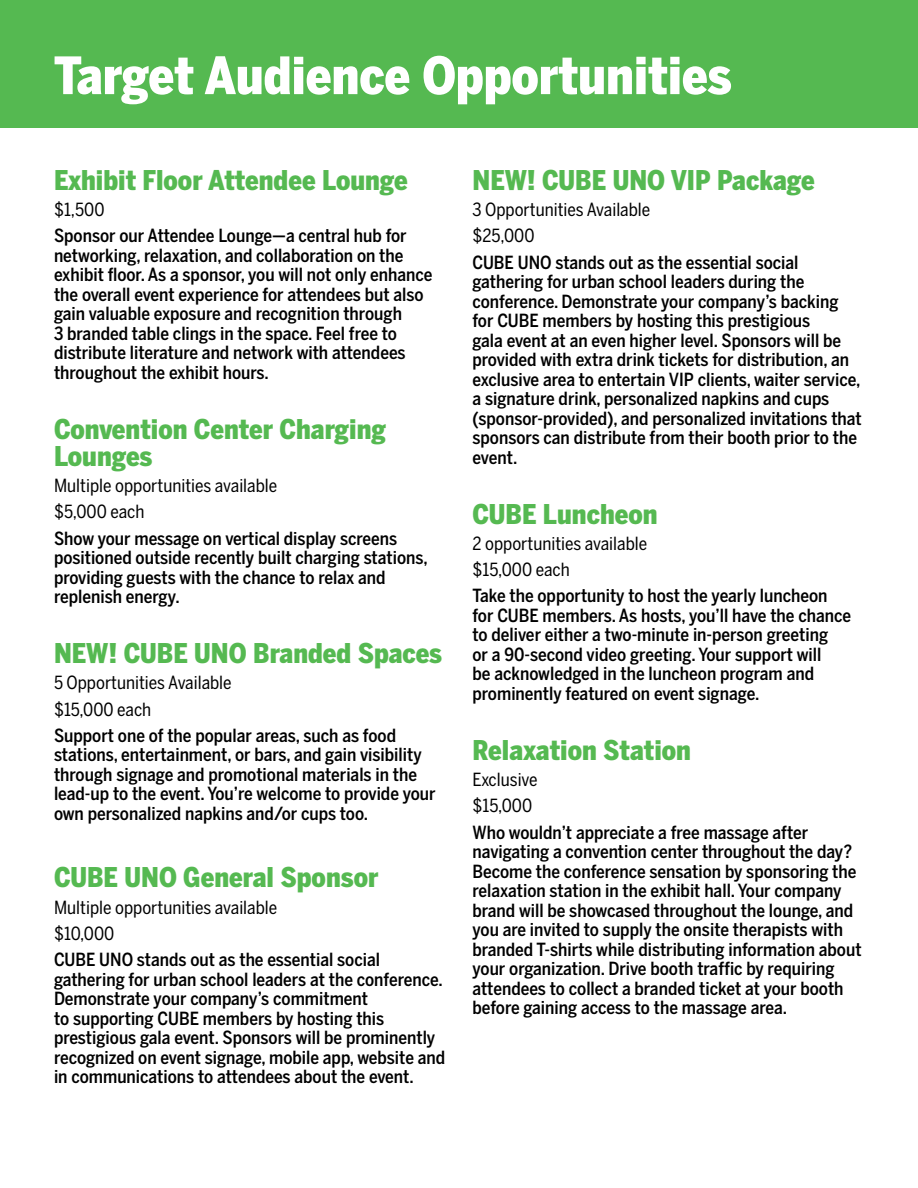
<style>
.page{position:relative;width:918px;height:1188px;background:#fff}
.page>*{position:absolute;margin:0;border:0;box-sizing:border-box;transform-origin:0 0}
.t1{font:900 51px "Benton Sans Condensed";color:#fff}
.t2{font:900 27px/27px "Benton Sans Condensed";color:#55b951}
.t3{font:500 18px/19.5px "Benton Sans Condensed";color:#000}
.t4{font:18px/26.2px "Benton Sans Condensed";color:#000}
</style>
<div class="page">
<div style="left:0;top:0;width:918px;height:128px;background:#55b951"></div>
<h1 class="t1" style="left:54px;top:43px;width:679px">Target Audience Opportunities</h1>
<h2 class="t2" style="left:54px;top:167px;width:355px">Exhibit Floor Attendee Lounge</h2>
<p class="t4" style="left:54px;top:197px;width:52px">$1,500</p>
<p class="t3" style="left:54px;top:226px;width:380px">Sponsor our Attendee Lounge—a central hub for networking, relaxation, and collaboration on the exhibit floor. As a sponsor, you will not only enhance the overall event experience for attendees but also gain valuable exposure and recognition through<br>3 branded table clings in the space. Feel free to distribute literature and network with attendees throughout the exhibit hours.</p>
<h2 class="t2" style="left:54px;top:416px;width:334px">Convention Center Charging<br>Lounges</h2>
<p class="t4" style="left:54px;top:473px;width:225px">Multiple opportunities available $5,000 each</p>
<p class="t3" style="left:54px;top:528px;width:375px">Show your message on vertical display screens positioned outside recently built charging stations, providing guests with the chance to relax and replenish energy.</p>
<h2 class="t2" style="left:54px;top:640px;width:390px">NEW! CUBE UNO Branded Spaces</h2>
<p class="t4" style="left:54px;top:670px;width:179px">5 Opportunities Available $15,000 each</p>
<p class="t3" style="left:54px;top:726px;width:383px">Support one of the popular areas, such as food stations, entertainment, or bars, and gain visibility through signage and promotional materials in the lead-up to the event. You’re welcome to provide your own personalized napkins and/or cups too.</p>
<h2 class="t2" style="left:54px;top:865px;width:326px">CUBE UNO General Sponsor</h2>
<p class="t4" style="left:54px;top:894px;width:225px">Multiple opportunities available $10,000</p>
<p class="t3" style="left:54px;top:950px;width:393px">CUBE UNO stands out as the essential social gathering for urban school leaders at the conference.<br>Demonstrate your company’s commitment<br>to supporting CUBE members by hosting this prestigious gala event. Sponsors will be prominently recognized on event signage, mobile app, website and in communications to attendees about the event.</p>
<h2 class="t2" style="left:472px;top:167px;width:344px">NEW! CUBE UNO VIP Package</h2>
<p class="t4" style="left:472px;top:197px;width:179px">3 Opportunities Available $25,000</p>
<p class="t3" style="left:472px;top:252px;width:391px">CUBE UNO stands out as the essential social gathering for urban school leaders during the conference. Demonstrate your company’s backing for CUBE members by hosting this prestigious<br>gala event at an even higher level. Sponsors will be provided with extra drink tickets for distribution, an exclusive area to entertain VIP clients, waiter service, a signature drink, personalized napkins and cups (sponsor-provided), and personalized invitations that sponsors can distribute from their booth prior to the event.</p>
<h2 class="t2" style="left:472px;top:501px;width:187px">CUBE Luncheon</h2>
<p class="t4" style="left:472px;top:530px;width:176px">2 opportunities available $15,000 each</p>
<p class="t3" style="left:472px;top:586px;width:380px">Take the opportunity to host the yearly luncheon for CUBE members. As hosts, you’ll have the chance to deliver either a two-minute in-person greeting<br>or a 90-second video greeting. Your support will<br>be acknowledged in the luncheon program and prominently featured on event signage.</p>
<h2 class="t2" style="left:472px;top:737px;width:220px">Relaxation Station</h2>
<p class="t4" style="left:472px;top:767px;width:67px">Exclusive $15,000</p>
<p class="t3" style="left:472px;top:822px;width:391px">Who wouldn’t appreciate a free massage after navigating a convention center throughout the day?<br>Become the conference sensation by sponsoring the relaxation station in the exhibit hall. Your company brand will be showcased throughout the lounge, and you are invited to supply the onsite therapists with branded T-shirts while distributing information about your organization. Drive booth traffic by requiring attendees to collect a branded ticket at your booth before gaining access to the massage area.</p>
</div>
